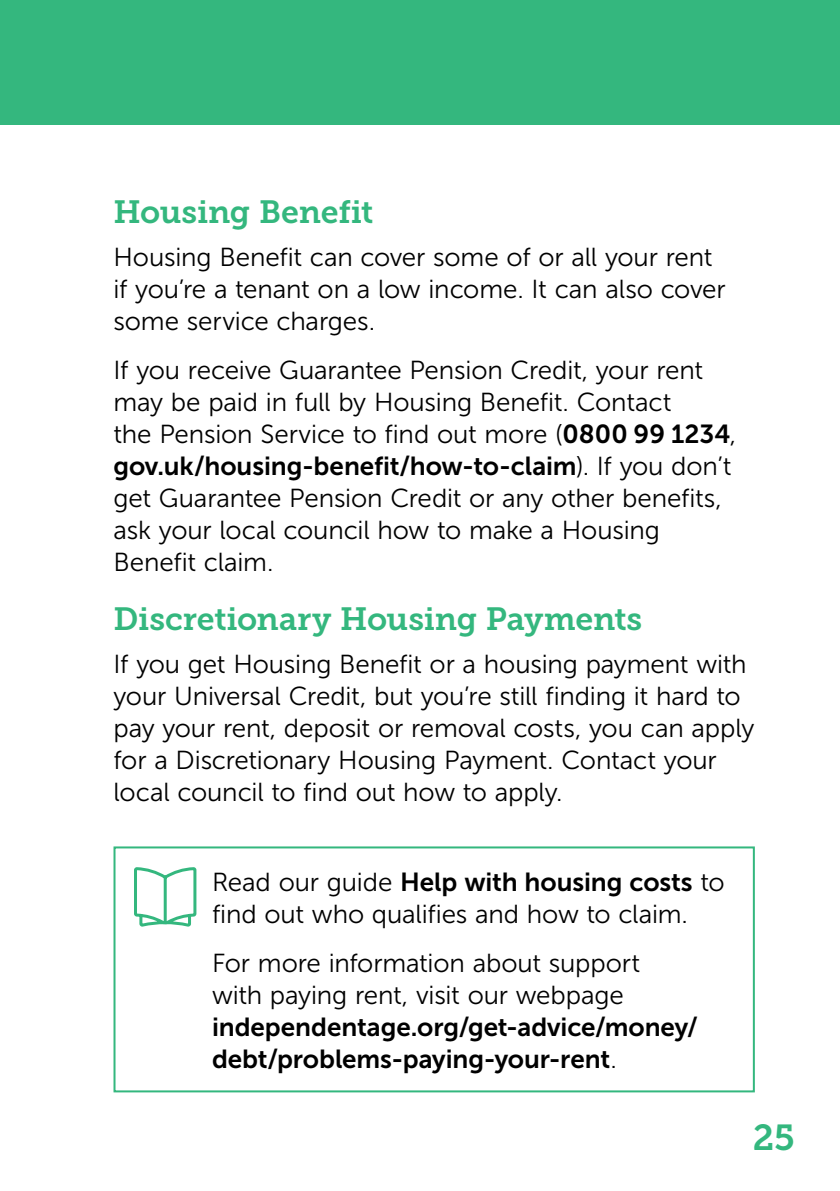
<style>
.page{position:relative;width:840px;height:1191px;background:#fff}
.page>*{position:absolute;margin:0;border:0;box-sizing:border-box;transform-origin:0 0}
.t1{font:36px "Museo Slab 700";color:#34b77e}
.t2{font:32px "Museo Slab 700";letter-spacing:-.01em;color:#34b77e}
.Body{font:26px/32px "Museo Sans 300";letter-spacing:-.005em;color:#000}
.Body-2{font:26px/32px "Museo Sans 700";letter-spacing:-.005em;color:#000}
.s1{font-family:"Museo Sans 700"}
.s2{font-family:"Museo Sans 300"}
</style>
<div class="page">
<div style="left:0;top:0;width:839px;height:125px;background:#34b77e"></div>
<svg style="left:134px;top:867px;width:63px;height:60px"></svg>
<div style="left:113px;top:846px;width:641px;height:246px;border:2px solid #34b77e"></div>
<h3 class="t2" style="left:113px;top:193px;width:261px">Housing Benefit</h3>
<p class="Body" style="left:113px;top:241px;width:613px">Housing Benefit can cover some of or all your rent if you’re a tenant on a low income. It can also cover some service charges.</p>
<p class="Body" style="left:113px;top:354px;width:624px">If you receive Guarantee Pension Credit, your rent may be paid in full by Housing Benefit. Contact<br>the Pension Service to find out more (<span class="s1">0800 99 1234</span>, <span class="s1">gov.uk/housing-benefit/how-to-claim</span>). If you don’t get Guarantee Pension Credit or any other benefits, ask your local council how to make a Housing Benefit claim.</p>
<h3 class="t2" style="left:113px;top:600px;width:530px">Discretionary Housing Payments</h3>
<p class="Body" style="left:113px;top:648px;width:642px">If you get Housing Benefit or a housing payment with your Universal Credit, but you’re still finding it hard to pay your rent, deposit or removal costs, you can apply for a Discretionary Housing Payment. Contact your local council to find out how to apply.</p>
<p class="Body" style="left:212px;top:866px;width:514px">Read our guide <span class="s1">Help with housing costs</span> to find out who qualifies and how to claim.</p>
<p class="Body-2" style="left:212px;top:946px;width:487px"><span class="s2">For more information about support<br>with paying rent, visit our webpage </span>independentage.org/get-advice/money/ debt/problems-paying-your-rent<span class="s2">.</span></p>
<h1 class="t1" style="left:752px;top:1117px;width:43px">25</h1>
</div>
